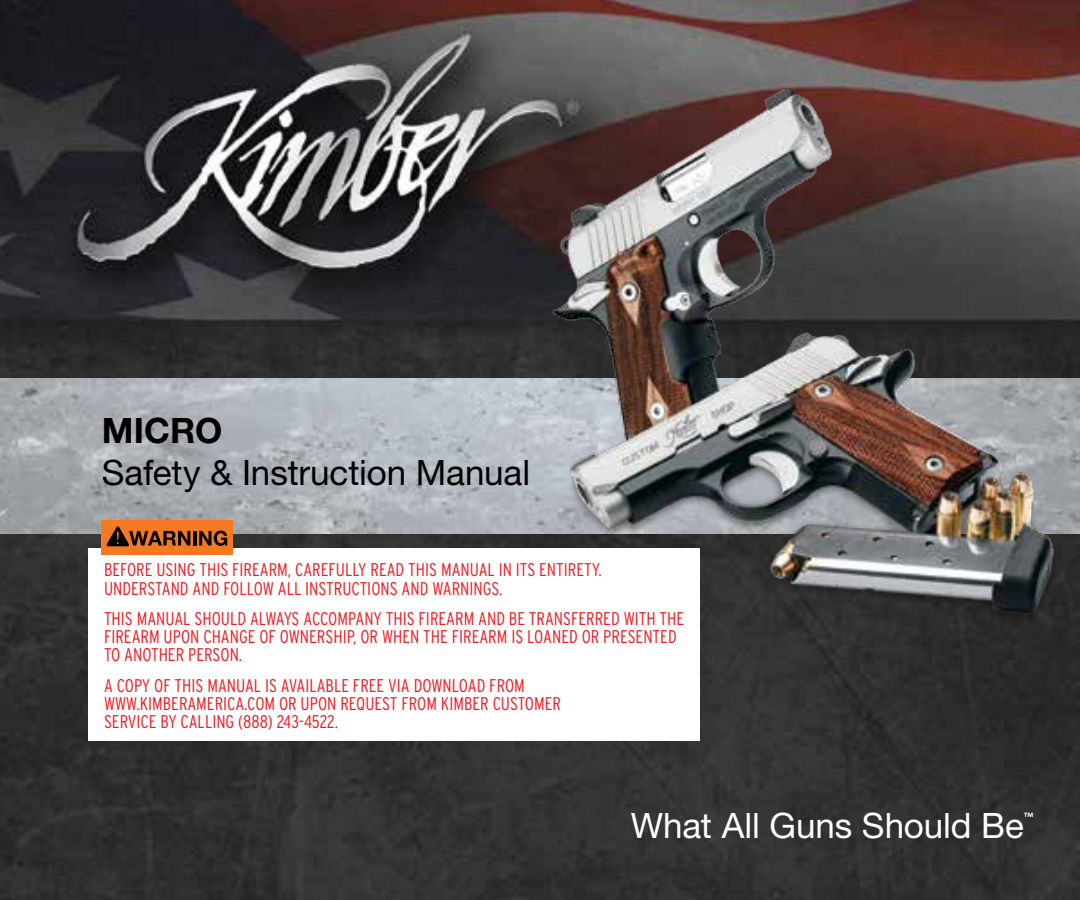
<style>
.page{position:relative;width:1080px;height:900px;background:#fff}
.page>*{position:absolute;margin:0;border:0;box-sizing:border-box;transform-origin:0 0}
.t1{font:35px "Helvetica Neue";letter-spacing:-.005em;color:#000}
.t2{font:35px "Helvetica Neue";letter-spacing:-.005em;color:#fff}
.t3{font:700 35px "Helvetica Neue";color:#000}
.t4{font:300 condensed 18.25px/18.2px "Interstate";color:#ed1d24}
.t5{font:700 10.25px "Helvetica Neue";color:#fff}
</style>
<div class="page">
<img style="left:0;top:0;width:1080px;height:900px">
<img style="left:0;top:378px;width:1080px;height:155px">
<img style="left:545px;top:83px;width:523px;height:559px">
<div style="left:88px;top:548px;width:612px;height:193px;background:#fff"></div>
<div style="left:101px;top:520px;width:132px;height:34px;background:#f47920"></div>
<svg style="left:106px;top:526px;width:84px;height:21px"></svg>
<hr style="left:193px;top:531px;width:3px;height:14px;background:#000">
<svg style="left:199px;top:531px;width:28px;height:15px"></svg>
<h1 class="t3" style="left:102px;top:409px;width:122px">MICRO</h1>
<h1 class="t1" style="left:102px;top:451px;width:430px">Safety &amp; Instruction Manual</h1>
<p class="t4" style="left:104px;top:560px;width:499px">BEFORE USING THIS FIREARM, CAREFULLY READ THIS MANUAL IN ITS ENTIRETY.<br>UNDERSTAND AND FOLLOW ALL INSTRUCTIONS AND WARNINGS.</p>
<p class="t4" style="left:104px;top:609px;width:582px">THIS MANUAL SHOULD ALWAYS ACCOMPANY THIS FIREARM AND BE TRANSFERRED WITH THE<br>FIREARM UPON CHANGE OF OWNERSHIP, OR WHEN THE FIREARM IS LOANED OR PRESENTED<br>TO ANOTHER PERSON.</p>
<p class="t4" style="left:104px;top:676px;width:459px">A COPY OF THIS MANUAL IS AVAILABLE FREE VIA DOWNLOAD FROM<br>WWW.KIMBERAMERICA.COM OR UPON REQUEST FROM KIMBER CUSTOMER<br>SERVICE BY CALLING (888) 243-4522.</p>
<h1 class="t2" style="left:631px;top:804px;width:395px">What All Guns Should Be</h1>
<p class="t5" style="left:1024px;top:810px;width:12px">™</p>
</div>
